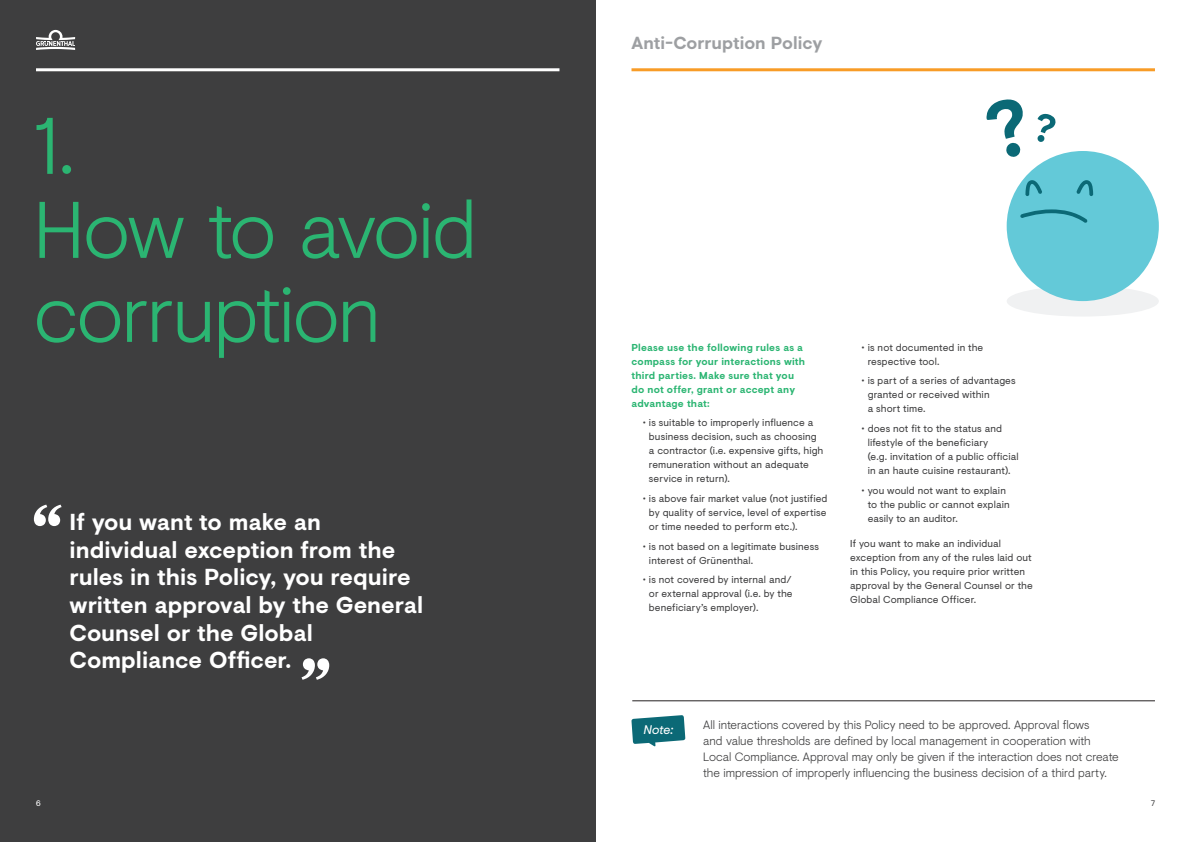
<style>
.page{position:relative;width:1191px;height:842px;background:#fff}
.page>*{position:absolute;margin:0;border:0;box-sizing:border-box;transform-origin:0 0}
.t1{font:300 80px/84px "Visuelt";letter-spacing:-.025em;color:#2bb572}
.t2{font:700 23px/27.6px "Visuelt";color:#fff}
.t3{font:700 17.4px "Visuelt";color:#9d9fa2}
.t4{font:italic 12.5px "Visuelt";color:#fff}
.t5{font:300 12px/16px "Visuelt";color:#3e3e3f}
.t6{font:10px/14px "Visuelt";letter-spacing:.01em;color:#3e3e3f}
.t7{font:700 10px/14px "Visuelt";letter-spacing:.02em;color:#2bb572}
.t8{font:8px "Visuelt";color:#fff}
.t9{font:8px "Visuelt";color:#3e3e3f}
</style>
<div class="page">
<div style="left:0;top:0;width:595px;height:842px;background:#3e3e3f"></div>
<svg style="left:34px;top:505px;width:28px;height:21px"></svg>
<svg style="left:301px;top:658px;width:28px;height:22px"></svg>
<div style="left:1006px;top:286px;width:152px;height:31px;background:#f0f1f2;border-radius:50%"></div>
<div style="left:1006px;top:151px;width:152px;height:150px;background:#63c9d8;border-radius:50%"></div>
<svg style="left:1025px;top:180px;width:17px;height:16px"></svg>
<svg style="left:1076px;top:180px;width:17px;height:16px"></svg>
<svg style="left:1020px;top:209px;width:67px;height:14px"></svg>
<svg style="left:986px;top:99px;width:37px;height:58px"></svg>
<svg style="left:1037px;top:114px;width:18px;height:28px"></svg>
<hr style="left:36px;top:68px;width:523px;height:3px;background:#fff">
<hr style="left:631px;top:68px;width:524px;height:3px;background:#f89c27">
<svg style="left:631px;top:715px;width:54px;height:32px"></svg>
<hr style="left:632px;top:701px;width:523px;height:1px;background:#231f20">
<svg style="left:36px;top:30px;width:39px;height:20px"></svg>
<h1 class="t1" style="left:34px;top:100px;width:444px">1.<br>How to avoid corruption</h1>
<h2 class="t2" style="left:70px;top:507px;width:355px">If you want to make an individual exception from the rules in this Policy, you require written approval by the General<br>Counsel or the Global<br>Compliance Officer.</h2>
<h3 class="t3" style="left:631px;top:30px;width:192px">Anti-Corruption Policy</h3>
<p class="t7" style="left:631px;top:340px;width:175px">Please use the following rules as a compass for your interactions with third parties. Make sure that you do not offer, grant or accept any advantage that:</p>
<p class="t6" style="left:649px;top:416px;width:176px;text-indent:-6px">• is suitable to improperly influence a business decision, such as choosing a contractor (i.e. expensive gifts, high remuneration without an adequate service in return).</p>
<p class="t6" style="left:649px;top:491px;width:180px;text-align:justify;text-indent:-6px">• is above fair market value (not justified by quality of service, level of expertise or time needed to perform etc.).</p>
<p class="t6" style="left:649px;top:539px;width:172px;text-indent:-6px">• is not based on a legitimate business interest of Grünenthal.</p>
<p class="t6" style="left:649px;top:573px;width:145px;text-align:justify;text-indent:-6px">• is not covered by internal and/ or external approval (i.e. by the beneficiary’s employer).</p>
<p class="t6" style="left:867px;top:340px;width:117px;text-indent:-6px">• is not documented in the respective tool.</p>
<p class="t6" style="left:867px;top:374px;width:149px;text-indent:-6px">• is part of a series of advantages granted or received within<br>a short time.</p>
<p class="t6" style="left:867px;top:421px;width:152px;text-indent:-6px">• does not fit to the status and lifestyle of the beneficiary<br>(e.g. invitation of a public official in an haute cuisine restaurant).</p>
<p class="t6" style="left:867px;top:483px;width:143px;text-indent:-6px">• you would not want to explain to the public or cannot explain easily to an auditor.</p>
<p class="t6" style="left:850px;top:536px;width:184px">If you want to make an individual exception from any of the rules laid out in this Policy, you require prior written approval by the General Counsel or the Global Compliance Officer.</p>
<p class="t4" style="left:644px;top:720px;width:31px">Note:</p>
<p class="t5" style="left:703px;top:716px;width:417px">All interactions covered by this Policy need to be approved. Approval flows<br>and value thresholds are defined by local management in cooperation with Local Compliance. Approval may only be given if the interaction does not create the impression of improperly influencing the business decision of a third party.</p>
<p class="t8" style="left:36px;top:797px;width:6px">6</p>
<p class="t9" style="left:1151px;top:797px;width:5px">7</p>
</div>
